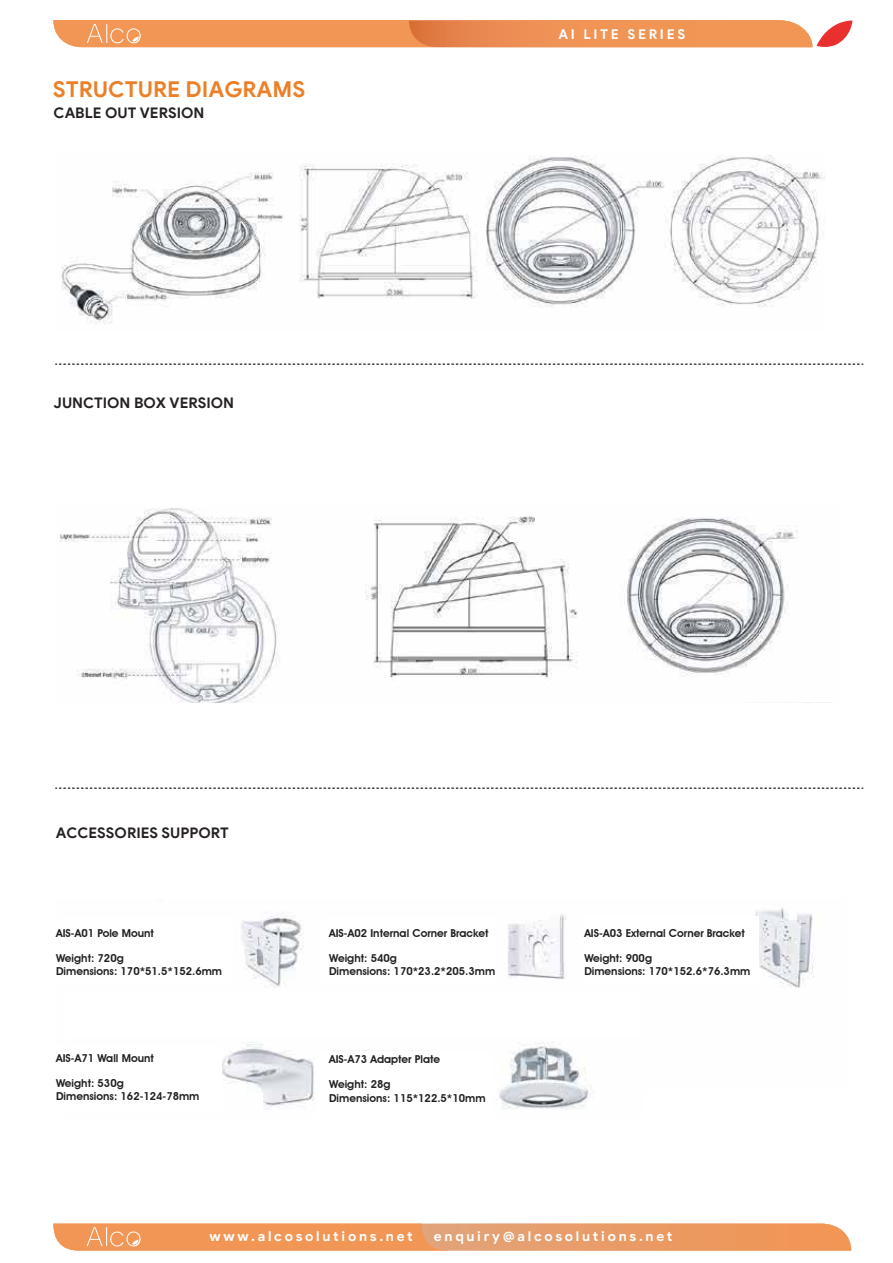
<style>
.page{position:relative;width:893px;height:1263px;background:#fff}
.page>*{position:absolute;margin:0;border:0;box-sizing:border-box;transform-origin:0 0}
.t1{font:700 21.9px "Google Sans";color:#eb8028}
.t2{font:700 14.7px "Google Sans";color:#252021}
.t3{font:700 13.5px "Google Sans";letter-spacing:.2em;color:#fff}
.t4{font:600 10.95px/13.2px "Avant Garde IT Cby BT";color:#211e1f}
</style>
<div class="page">
<svg style="left:53px;top:20px;width:799px;height:27px;background:#f0955b"></svg>
<svg style="left:53px;top:1223px;width:798px;height:27px;background:#ee9c63"></svg>
<svg style="left:56px;top:363px;width:807px;height:2px"></svg>
<svg style="left:56px;top:787px;width:807px;height:2px"></svg>
<img style="left:59px;top:508px;width:739px;height:194px">
<img style="left:61px;top:155px;width:764px;height:169px">
<img style="left:241px;top:907px;width:573px;height:81px">
<img style="left:222px;top:1042px;width:369px;height:68px">
<div style="left:321px;top:917px;width:175px;height:66px;background:#fff"></div>
<div style="left:583px;top:916px;width:175px;height:66px;background:#fff"></div>
<div style="left:317px;top:1051px;width:176px;height:66px;background:#fff"></div>
<svg style="left:527px;top:1085px;width:31px;height:7px"></svg>
<h1 class="t1" style="left:53px;top:76px;width:254px">STRUCTURE DIAGRAMS</h1>
<h2 class="t2" style="left:54px;top:103px;width:152px">CABLE OUT VERSION</h2>
<h2 class="t2" style="left:54px;top:394px;width:182px">JUNCTION BOX VERSION</h2>
<p class="t3" style="left:558px;top:26px;width:128px">AI LITE SERIES</p>
<h2 class="t2" style="left:56px;top:824px;width:175px">ACCESSORIES SUPPORT</h2>
<p class="t4" style="left:56px;top:926px;width:99px">AIS-A01 Pole Mount</p>
<p class="t4" style="left:56px;top:951px;width:168px">Weight: 720g<br>Dimensions: 170*51.5*152.6mm</p>
<p class="t4" style="left:56px;top:1051px;width:99px">AIS-A71 Wall Mount</p>
<p class="t4" style="left:56px;top:1076px;width:145px">Weight: 530g<br>Dimensions: 162-124-78mm</p>
<p class="t4" style="left:329px;top:926px;width:161px">AIS-A02 Internal Corner Bracket</p>
<p class="t4" style="left:329px;top:951px;width:168px">Weight: 540g<br>Dimensions: 170*23.2*205.3mm</p>
<p class="t4" style="left:329px;top:1053px;width:112px">AIS-A73 Adapter Plate</p>
<p class="t4" style="left:329px;top:1078px;width:158px">Weight: 28g<br>Dimensions: 115*122.5*10mm</p>
<p class="t4" style="left:584px;top:926px;width:162px">AIS-A03 External Corner Bracket</p>
<p class="t4" style="left:584px;top:951px;width:168px">Weight: 900g<br>Dimensions: 170*152.6*76.3mm</p>
<p class="t3" style="left:209px;top:1228px;width:205px">www.alcosolutions.net</p>
<p class="t3" style="left:434px;top:1228px;width:240px">enquiry@alcosolutions.net</p>
</div>
